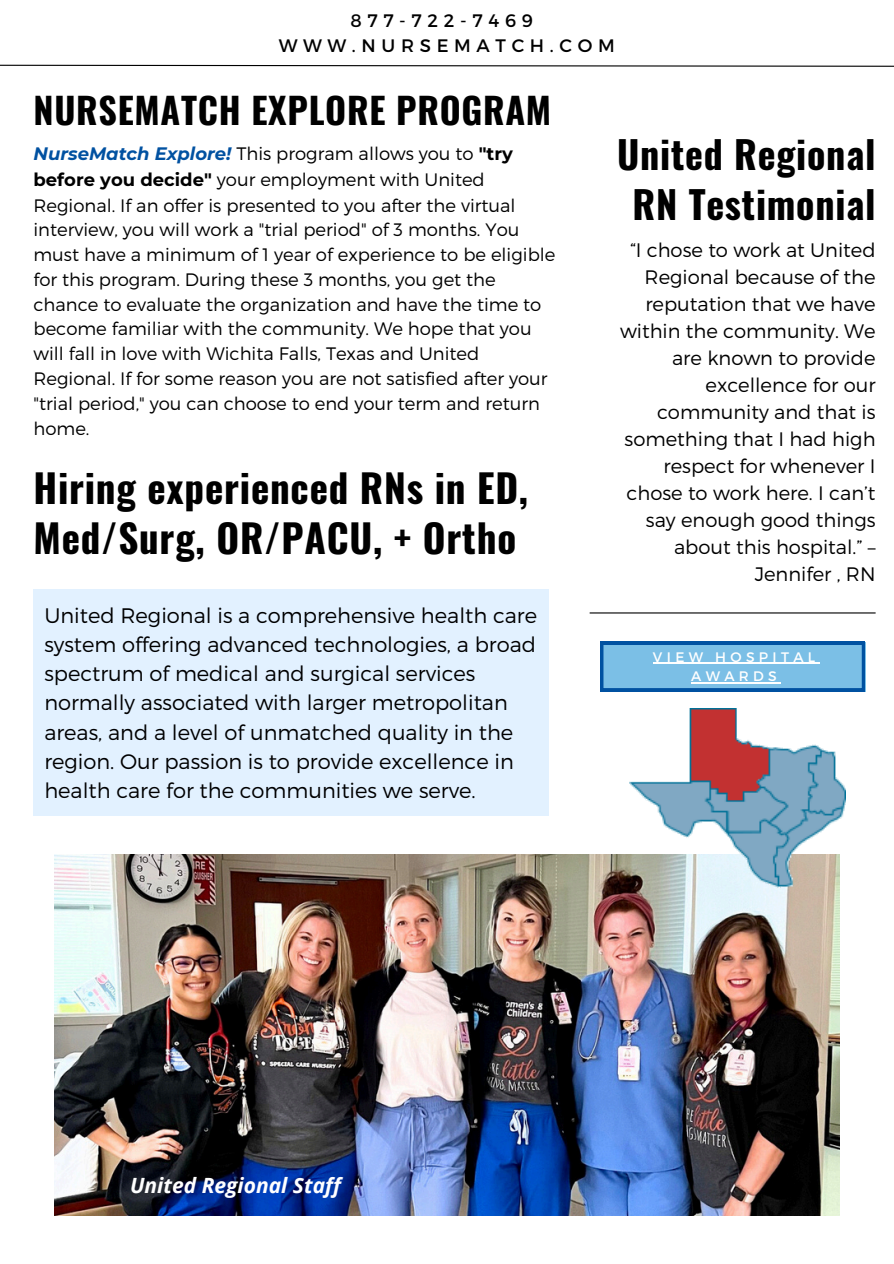
<style>
.page{position:relative;width:894px;height:1264px;background:#fff}
.page>*{position:absolute;margin:0;border:0;box-sizing:border-box;transform-origin:0 0}
.t1{font:700 39px/50.7px "Oswald";letter-spacing:.02em;color:#000}
.t2{font:700 37.95px/49.9px "Oswald";letter-spacing:.02em;color:#000;text-align:center}
.t3{font:700 36px "Oswald";letter-spacing:.02em;color:#000}
.t4{font:300 21px/29.2px "Montserrat";color:#000}
.t5{font:italic 700 21px "Open Sans";color:#fff}
.t6{font:300 19.5px/27px "Montserrat";color:#000;text-align:right}
.t7{font:300 18px/24.9px "Montserrat";color:#000}
.t8{font:18px/24.8px "Montserrat";letter-spacing:.315em;color:#000;text-align:center}
.t9{font:13.8px/19.2px "Montserrat";letter-spacing:.315em;color:#fff;text-align:center}
.s1{font-weight:700;font-style:italic;color:#0051a1}
.s2{font-weight:700}
</style>
<div class="page">
<img style="left:54px;top:855px;width:785px;height:360px">
<hr style="left:589px;top:612px;width:286px;height:1px;background:#000">
<svg style="left:0;top:64px;width:893px;height:3px"></svg>
<svg style="left:600px;top:641px;width:264px;height:50px;background:#69aedb"></svg>
<hr style="left:652px;top:663px;width:167px;height:1px;background:#fff">
<hr style="left:691px;top:682px;width:90px;height:1px;background:#fff">
<div style="left:33px;top:589px;width:515px;height:226px;background:#e2f1ff"></div>
<img style="left:629px;top:708px;width:216px;height:179px">
<h2 class="t8" style="left:279px;top:7px;width:337px">877-722-7469<br>WWW.NURSEMATCH.COM</h2>
<h4 class="t3" style="left:33px;top:82px;width:519px">NURSEMATCH EXPLORE PROGRAM</h4>
<p class="t7" style="left:33px;top:140px;width:523px"><span class="s1">NurseMatch Explore!</span> This program allows you to <span class="s2">"try before you decide"</span> your employment with United Regional. If an offer is presented to you after the virtual interview, you will work a "trial period" of 3 months. You must have a minimum of 1 year of experience to be eligible for this program. During these 3 months, you get the chance to evaluate the organization and have the time to become familiar with the community. We hope that you will fall in love with Wichita Falls, Texas and United Regional. If for some reason you are not satisfied after your "trial period," you can choose to end your term and return home.</p>
<h1 class="t1" style="left:33px;top:460px;width:496px">Hiring experienced RNs in ED,<br>Med/Surg, OR/PACU, + Ortho</h1>
<h4 class="t4" style="left:44px;top:599px;width:494px">United Regional is a comprehensive health care system offering advanced technologies, a broad spectrum of medical and surgical services normally associated with larger metropolitan areas, and a level of unmatched quality in the region. Our passion is to provide excellence in health care for the communities we serve.</h4>
<p class="t2" style="left:617px;top:128px;width:260px">United Regional<br>RN Testimonial</p>
<p class="t6" style="left:619px;top:235px;width:257px">“I chose to work at United<br>Regional because of the reputation that we have within the community. We are known to provide excellence for our community and that is something that I had high respect for whenever I chose to work here. I can’t say enough good things about this hospital.” –<br>Jennifer , RN</p>
<h6 class="t9" style="left:652px;top:646px;width:164px">VIEW HOSPITAL<br>AWARDS</h6>
<h3 class="t5" style="left:130px;top:1170px;width:212px">United Regional Staff</h3>
</div>
